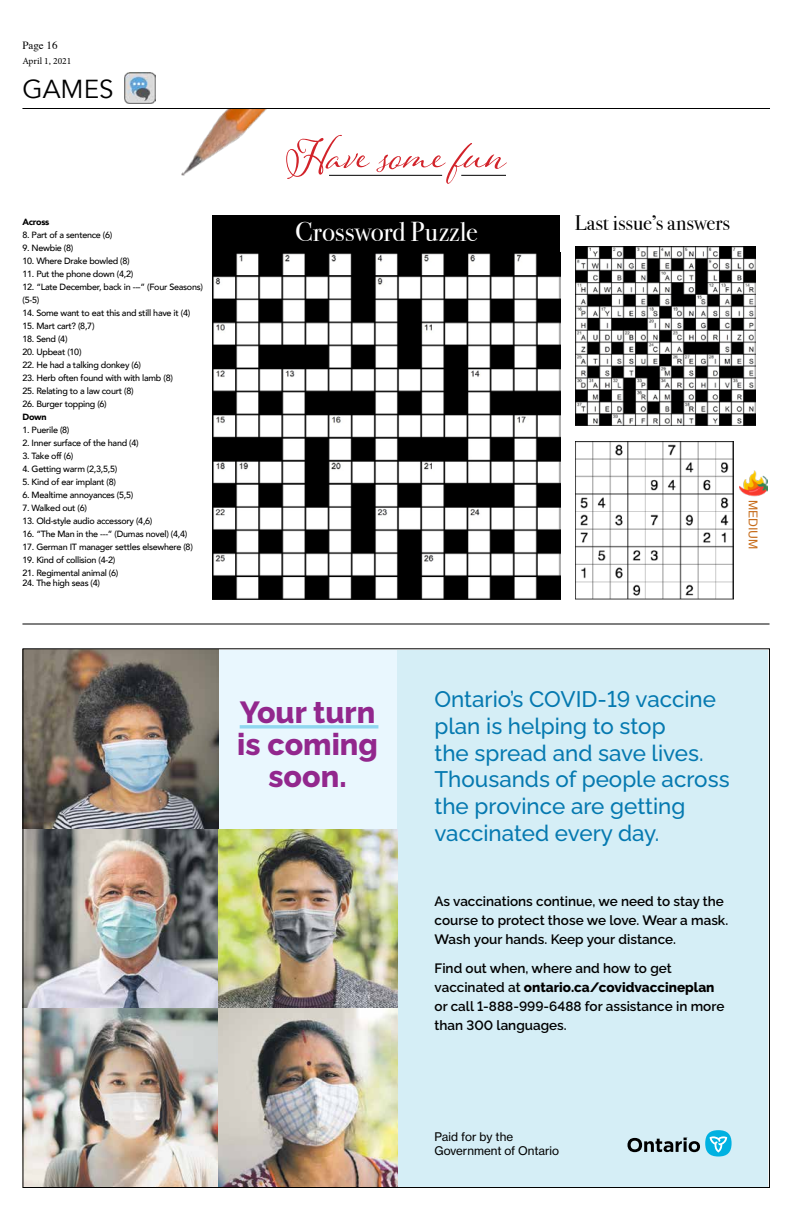
<style>
.page{position:relative;width:792px;height:1224px;background:#fff}
.page>*{position:absolute;margin:0;border:0;box-sizing:border-box;transform-origin:0 0}
.t1{font:55px "Adorn S Pomander";letter-spacing:.01em;color:#d2232a}
.t2{font:800 30.4px/32px "Raleway";color:#92278d;text-align:center}
.t3{font:27.3px "Bodoni Svty Two ITCTT";letter-spacing:-.005em;color:#fff}
.t4{font:26px "Avenir";color:#000}
.t5{font:500 22.4px/26.9px "Raleway";color:#0579b0}
.t6{font:21px "Bodoni Svty Two ITCTT";color:#000}
.t7{font:600 13.5px/18.9px "Raleway";color:#000}
.t8{font:12.2px "Helvetica";letter-spacing:-.01em;color:#c76d1c}
.t9{font:11.7px/14.1px "N Haas Grotesk TX Pro 55 Rg";color:#000}
.t10{font:11px "Times";color:#000}
.t11{font:9.5px "Minion Pro";color:#000}
.t12{font:500 9px/13px "Avenir";letter-spacing:-.03em;color:#000}
.t13{font:900 9px "Avenir";letter-spacing:-.03em;color:#000}
.s1{font-weight:800}
</style>
<div class="page">
<img style="left:181px;top:109px;width:149px;height:67px">
<hr style="left:22px;top:108px;width:748px;height:1px;background:#000">
<img style="left:125px;top:72px;width:31px;height:31px">
<hr style="left:329px;top:175px;width:113px;height:1px;background:#000">
<img style="left:212px;top:253px;width:348px;height:347px">
<div style="left:212px;top:215px;width:348px;height:38px;background:#000"></div>
<img style="left:576px;top:442px;width:157px;height:158px">
<img style="left:576px;top:247px;width:179px;height:179px">
<hr style="left:461px;top:175px;width:45px;height:1px;background:#000">
<img style="left:740px;top:470px;width:27px;height:27px">
<hr style="left:22px;top:624px;width:748px;height:1px;background:#000">
<div style="left:397px;top:650px;width:371px;height:538px;background:#d5eef6"></div>
<div style="left:23px;top:650px;width:374px;height:527px;background:#e9f7fe"></div>
<img style="left:24px;top:650px;width:195px;height:536px">
<img style="left:219px;top:829px;width:178px;height:357px">
<svg style="left:240px;top:725px;width:138px;height:4px"></svg>
<div style="left:705px;top:1130px;width:27px;height:27px;background:#00b1e1;border-radius:50%"></div>
<svg style="left:710px;top:1136px;width:17px;height:17px"></svg>
<svg style="left:627px;top:1138px;width:73px;height:14px"></svg>
<p class="t10" style="left:22px;top:35px;width:37px">Page 16</p>
<h3 class="t4" style="left:22px;top:74px;width:93px">GAMES</h3>
<p class="t11" style="left:22px;top:54px;width:50px">April 1, 2021</p>
<p class="t13" style="left:22px;top:214px;width:28px">Across</p>
<p class="t12" style="left:22px;top:228px;width:91px">8. Part of a sentence (6)</p>
<p class="t12" style="left:22px;top:241px;width:52px">9. Newbie (8)</p>
<p class="t12" style="left:22px;top:254px;width:109px">10. Where Drake bowled (8)</p>
<p class="t12" style="left:22px;top:267px;width:112px">11. Put the phone down (4,2)</p>
<p class="t12" style="left:22px;top:280px;width:182px">12. “Late December, back in ---” (Four Seasons) (5-5)</p>
<p class="t12" style="left:22px;top:306px;width:169px">14. Some want to eat this and still have it (4)</p>
<p class="t12" style="left:22px;top:319px;width:74px">15. Mart cart? (8,7)</p>
<p class="t12" style="left:22px;top:332px;width:47px">18. Send (4)</p>
<p class="t12" style="left:22px;top:345px;width:61px">20. Upbeat (10)</p>
<p class="t12" style="left:22px;top:358px;width:120px">22. He had a talking donkey (6)</p>
<p class="t12" style="left:22px;top:371px;width:152px">23. Herb often found with with lamb (8)</p>
<p class="t12" style="left:22px;top:384px;width:113px">25. Relating to a law court (8)</p>
<p class="t12" style="left:22px;top:397px;width:86px">26. Burger topping (6)</p>
<p class="t13" style="left:22px;top:409px;width:26px">Down</p>
<p class="t12" style="left:22px;top:423px;width:49px">1. Puerile (8)</p>
<p class="t12" style="left:22px;top:436px;width:118px">2. Inner surface of the hand (4)</p>
<p class="t12" style="left:22px;top:449px;width:52px">3. Take off (6)</p>
<p class="t12" style="left:22px;top:462px;width:96px">4. Getting warm (2,3,5,5)</p>
<p class="t12" style="left:22px;top:475px;width:95px">5. Kind of ear implant (8)</p>
<p class="t12" style="left:22px;top:488px;width:112px">6. Mealtime annoyances (5,5)</p>
<p class="t12" style="left:22px;top:501px;width:66px">7. Walked out (6)</p>
<p class="t12" style="left:22px;top:514px;width:132px">13. Old-style audio accessory (4,6)</p>
<p class="t12" style="left:22px;top:527px;width:166px">16. “The Man in the ---” (Dumas novel) (4,4)</p>
<p class="t12" style="left:22px;top:540px;width:172px">17. German IT manager settles elsewhere (8)</p>
<p class="t12" style="left:22px;top:553px;width:94px">19. Kind of collision (4-2)</p>
<p class="t12" style="left:22px;top:566px;width:97px">21. Regimental animal (6)</p>
<p class="t12" style="left:22px;top:576px;width:79px">24. The high seas (4)</p>
<h1 class="t1" style="left:286px;top:116px;width:221px">Have some fun</h1>
<h3 class="t3" style="left:295px;top:210px;width:184px">Crossword Puzzle</h3>
<h3 class="t6" style="left:575px;top:206px;width:157px">Last issue’s answers</h3>
<h3 class="t8" style="left:763px;top:500px;width:50px;rotate:90deg">MEDIUM</h3>
<h2 class="t2" style="left:237px;top:693px;width:142px">Your turn is coming soon.</h2>
<h3 class="t5" style="left:435px;top:683px;width:297px">Ontario’s COVID-19 vaccine plan is helping to stop<br>the spread and save lives.<br>Thousands of people across the province are getting vaccinated every day.</h3>
<h3 class="t7" style="left:435px;top:891px;width:295px">As vaccinations continue, we need to stay the course to protect those we love. Wear a mask.<br>Wash your hands. Keep your distance.</h3>
<h3 class="t7" style="left:435px;top:957px;width:291px">Find out when, where and how to get vaccinated at <span class="s1">ontario.ca/covidvaccineplan </span>or call 1-888-999-6488 for assistance in more than 300 languages.</h3>
<p class="t9" style="left:435px;top:1130px;width:126px">Paid for by the<br>Government of Ontario</p>
</div>
